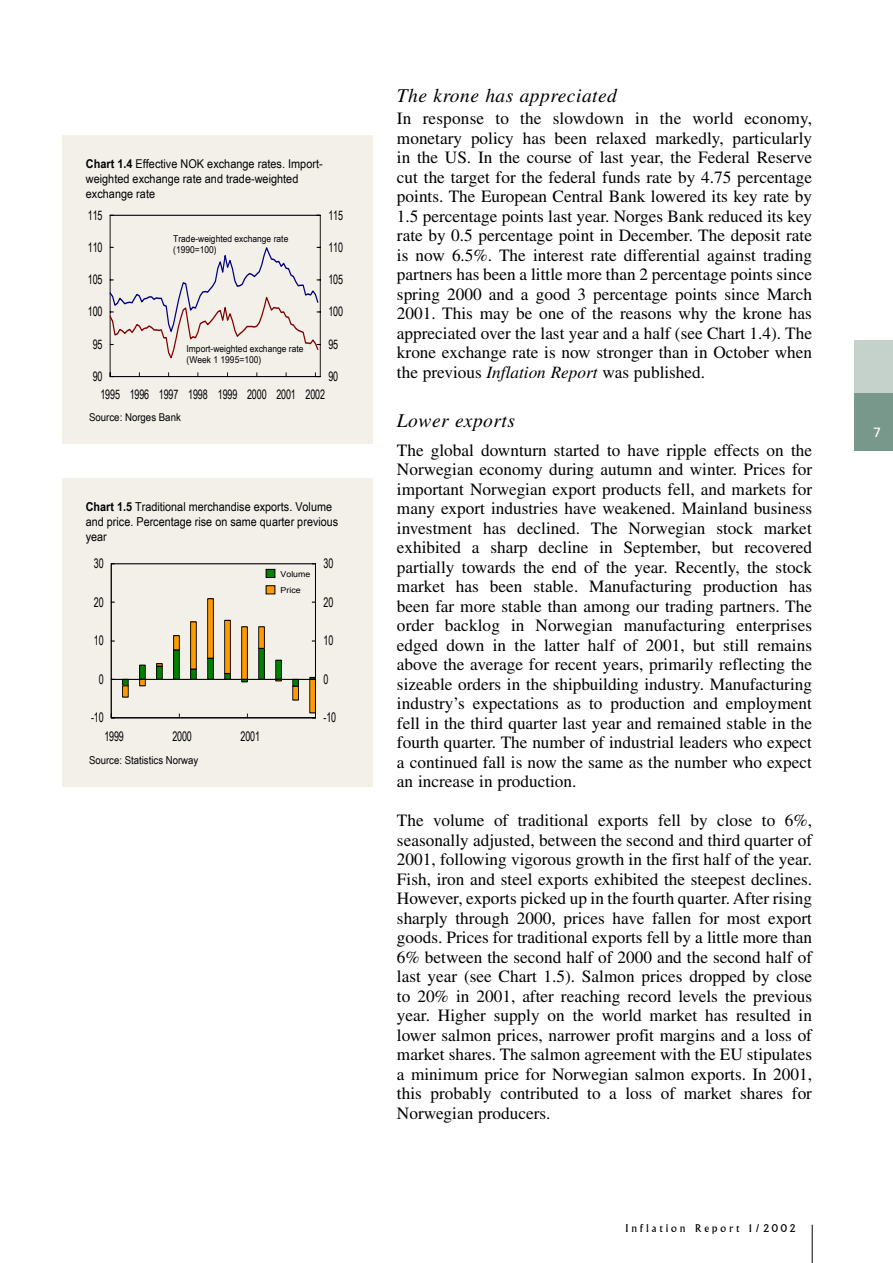
<style>
.page{position:relative;width:893px;height:1263px;background:#fff}
.page>*{position:absolute;margin:0;border:0;box-sizing:border-box;transform-origin:0 0}
.Overskrift_3{font:italic 19.5px "Times";letter-spacing:.025em;color:#000}
.t1{font:17.25px/19.5px "Times";color:#000;text-align:justify}
.t2{font:13.5px "Univers";color:#fff}
.t3{font:13.35px "Arial Narrow";letter-spacing:-.01em;color:#000;scale:.82 1}
.t4{font:13.05px "Arial Narrow";letter-spacing:-.01em;color:#000;scale:.84 1}
.t5{font:12.3px/14.9px "Arial Narrow";color:#000;scale:1.07 1}
.t6{font:12.15px/14.5px "Arial Narrow";color:#000;scale:1.1 1}
.t7{font:10.95px "Arial Narrow";color:#000;scale:1.07 1}
.t8{font:10.8px "Arial Narrow";color:#000;scale:1.1 1}
.t9{font:10.5px "Albertus";letter-spacing:.27em;color:#000}
.t10{font:9.45px/11.2px "Arial Narrow";color:#000;scale:1.1 1}
.t11{font:8.25px/16.4px "Arial";color:#000;scale:1.07 1}
.s1{font-weight:700}
.s2{font-style:italic}
</style>
<div class="page">
<div style="left:854px;top:340px;width:39px;height:111px;background:#c5d2cc"></div>
<div style="left:854px;top:393px;width:39px;height:58px;background:#78988b"></div>
<hr style="left:812px;top:1225px;width:1px;height:38px;background:#000">
<div style="left:62px;top:135px;width:311px;height:309px;background:#f3f0ea"></div>
<svg style="left:110px;top:215px;width:211px;height:162px"></svg>
<div style="left:62px;top:479px;width:311px;height:308px;background:#f3f0ea"></div>
<svg style="left:111px;top:563px;width:205px;height:155px"></svg>
<p class="t6" style="left:86px;top:156px;width:217px"><span class="s1">Chart 1.4</span> Effective NOK exchange rates. Import&shy;weighted exchange rate and trade-weighted exchange rate</p>
<p class="t4" style="left:88px;top:205px;width:19px">115</p>
<p class="t4" style="left:328px;top:205px;width:19px">115</p>
<p class="t4" style="left:88px;top:237px;width:19px">110</p>
<p class="t10" style="left:173px;top:232px;width:106px">Trade-weighted exchange rate (1990=100)</p>
<p class="t4" style="left:328px;top:237px;width:19px">110</p>
<p class="t4" style="left:88px;top:270px;width:19px">105</p>
<p class="t4" style="left:328px;top:270px;width:19px">105</p>
<p class="t4" style="left:88px;top:302px;width:19px">100</p>
<p class="t4" style="left:328px;top:302px;width:19px">100</p>
<p class="t4" style="left:93px;top:335px;width:13px">95</p>
<p class="t10" style="left:187px;top:343px;width:108px">Import-weighted exchange rate (Week 1 1995=100)</p>
<p class="t4" style="left:328px;top:335px;width:13px">95</p>
<p class="t4" style="left:93px;top:367px;width:13px">90</p>
<p class="t4" style="left:328px;top:367px;width:13px">90</p>
<p class="t4" style="left:100px;top:385px;width:269px">1995 1996 1997 1998 1999 2000 2001 2002</p>
<p class="t8" style="left:89px;top:409px;width:85px">Source: Norges Bank</p>
<p class="t5" style="left:86px;top:499px;width:237px"><span class="s1">Chart 1.5</span> Traditional merchandise exports. Volume and price. Percentage rise on same quarter previous year</p>
<p class="t3" style="left:94px;top:554px;width:14px">30</p>
<p class="t3" style="left:324px;top:554px;width:13px">30</p>
<p class="t11" style="left:281px;top:565px;width:29px">Volume<br>Price</p>
<p class="t3" style="left:94px;top:592px;width:14px">20</p>
<p class="t3" style="left:324px;top:592px;width:13px">20</p>
<p class="t3" style="left:94px;top:631px;width:14px">10</p>
<p class="t3" style="left:324px;top:631px;width:13px">10</p>
<p class="t3" style="left:99px;top:669px;width:8px">0</p>
<p class="t3" style="left:324px;top:669px;width:8px">0</p>
<p class="t3" style="left:91px;top:708px;width:17px">-10</p>
<p class="t3" style="left:324px;top:708px;width:17px">-10</p>
<p class="t3" style="left:104px;top:726px;width:25px">1999</p>
<p class="t3" style="left:172px;top:726px;width:25px">2000</p>
<p class="t3" style="left:240px;top:726px;width:25px">2001</p>
<p class="t7" style="left:89px;top:752px;width:104px">Source: Statistics Norway</p>
<p class="Overskrift_3" style="left:397px;top:85px;width:222px">The krone has appreciated</p>
<p class="t1" style="left:397px;top:108px;width:417px">In response to the slowdown in the world economy, monetary policy has been relaxed markedly, particularly in the US. In the course of last year, the Federal Reserve cut the target for the federal funds rate by 4.75 percentage points. The European Central Bank lowered its key rate by 1.5 percentage points last year. Norges Bank reduced its key rate by 0.5 percentage point in December. The deposit rate is now 6.5%. The interest rate differential against trading partners has been a little more than 2 percentage points since spring 2000 and a good 3 percentage points since March 2001. This may be one of the reasons why the krone has appreciated over the last year and a half (see Chart 1.4). The krone exchange rate is now stronger than in October when the previous <span class="s2">Inflation Report</span> was published.</p>
<p class="Overskrift_3" style="left:397px;top:410px;width:120px">Lower exports</p>
<p class="t1" style="left:397px;top:440px;width:417px">The global downturn started to have ripple effects on the Norwegian economy during autumn and winter. Prices for important Norwegian export products fell, and markets for many export industries have weakened. Mainland business investment has declined. The Norwegian stock market exhibited a sharp decline in September, but recovered partially towards the end of the year. Recently, the stock market has been stable. Manufacturing production has been far more stable than among our trading partners. The order backlog in Norwegian manufacturing enterprises edged down in the latter half of 2001, but still remains above the average for recent years, primarily reflecting the sizeable orders in the shipbuilding industry. Manufacturing industry’s expectations as to production and employment fell in the third quarter last year and remained stable in the fourth quarter. The number of industrial leaders who expect a continued fall is now the same as the number who expect an increase in production.</p>
<p class="t1" style="left:397px;top:810px;width:417px">The volume of traditional exports fell by close to 6%, seasonally adjusted, between the second and third quarter of 2001, following vigorous growth in the first half of the year.<br>Fish, iron and steel exports exhibited the steepest declines.<br>However, exports picked up in the fourth quarter. After rising sharply through 2000, prices have fallen for most export goods. Prices for traditional exports fell by a little more than 6% between the second half of 2000 and the second half of last year (see Chart 1.5). Salmon prices dropped by close to 20% in 2001, after reaching record levels the previous year. Higher supply on the world market has resulted in lower salmon prices, narrower profit margins and a loss of market shares. The salmon agreement with the EU stipulates a minimum price for Norwegian salmon exports. In 2001, this probably contributed to a loss of market shares for Norwegian producers.</p>
<p class="t9" style="left:626px;top:1222px;width:171px">Inflation Report 1/2002</p>
<p class="t2" style="left:873px;top:424px;width:9px">7</p>
</div>
